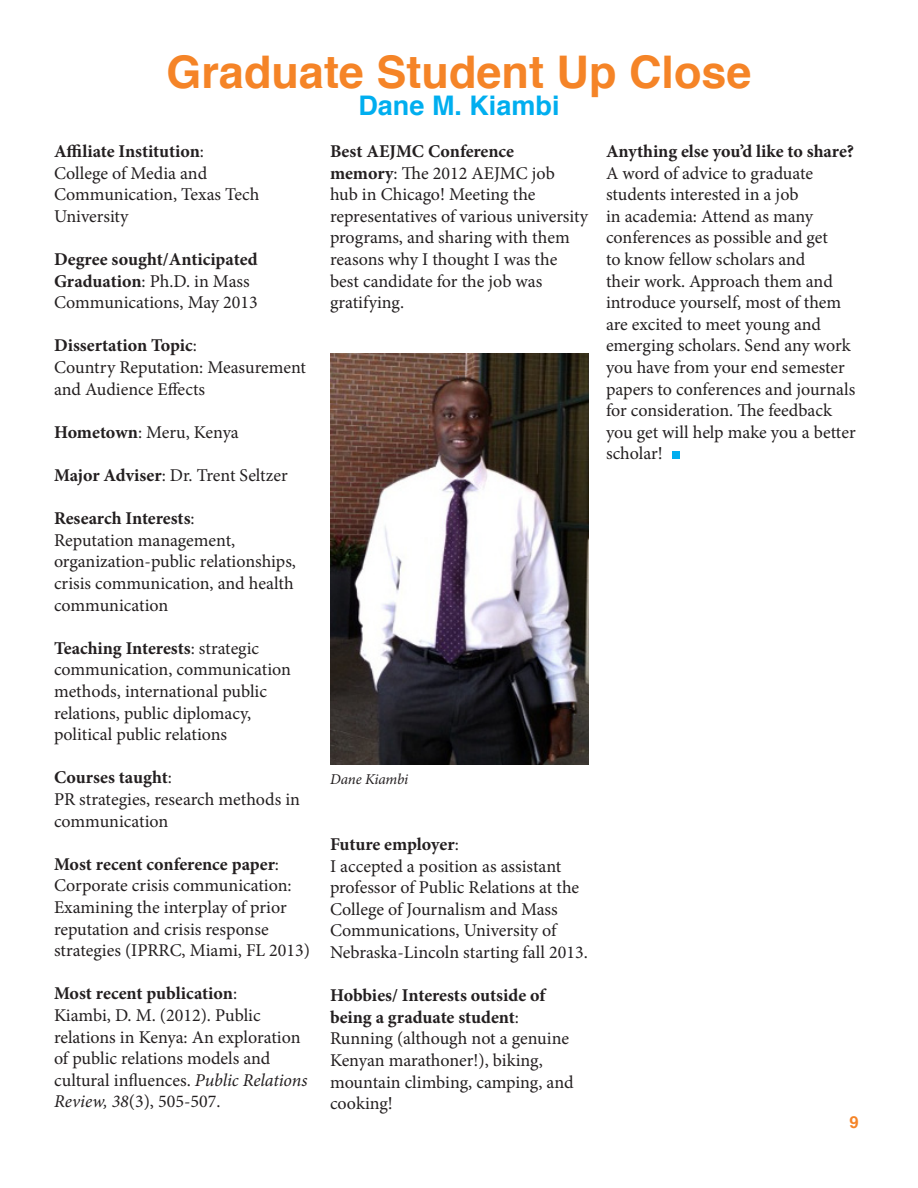
<style>
.page{position:relative;width:918px;height:1188px;background:#fff}
.page>*{position:absolute;margin:0;border:0;box-sizing:border-box;transform-origin:0 0}
.t1{font:700 45px "Helvetica";color:#f58427}
.t2{font:700 27px "Helvetica";color:#00aeef}
.t3{font:18px/21.6px "Minion Pro";color:#231f20}
.t4{font:700 18px/21.6px "Minion Pro";letter-spacing:-.005em;color:#231f20}
.t5{font:700 16.5px "Helvetica";color:#f58427}
.t6{font:italic 15px "Minion Pro";letter-spacing:-.015em;color:#231f20}
.s1{font-weight:400}
.s2{font-weight:700}
.s3{font-style:italic}
</style>
<div class="page">
<img style="left:330px;top:354px;width:258px;height:411px">
<div style="left:672px;top:452px;width:8px;height:7px;background:#00aeef"></div>
<p class="t1" style="left:166px;top:36px;width:587px">Graduate Student Up Close</p>
<p class="t2" style="left:358px;top:83px;width:203px">Dane M. Kiambi</p>
<p class="t4" style="left:54px;top:140px;width:152px">Affiliate Institution<span class="s1">:</span></p>
<p class="t3" style="left:54px;top:162px;width:207px">College of Media and<br>Communication, Texas Tech<br>University</p>
<p class="t4" style="left:54px;top:248px;width:205px">Degree sought/Anticipated<br>Graduation<span class="s1">: Ph.D. in Mass<br>Communications, May 2013</span></p>
<p class="t4" style="left:54px;top:335px;width:145px">Dissertation Topic<span class="s1">:</span></p>
<p class="t3" style="left:54px;top:357px;width:254px">Country Reputation: Measurement and Audience Effects</p>
<p class="t3" style="left:54px;top:421px;width:186px"><span class="s2">Hometown</span>: Meru, Kenya</p>
<p class="t3" style="left:54px;top:465px;width:235px"><span class="s2">Major Adviser</span>: Dr. Trent Seltzer</p>
<p class="t4" style="left:54px;top:508px;width:142px">Research Interests<span class="s1">:</span></p>
<p class="t3" style="left:54px;top:529px;width:244px">Reputation management, organization-public relationships, crisis communication, and health communication</p>
<p class="t3" style="left:54px;top:637px;width:238px"><span class="s2">Teaching Interests</span>: strategic communication, communication methods, international public relations, public diplomacy, political public relations</p>
<p class="t4" style="left:54px;top:767px;width:120px">Courses taught<span class="s1">:</span></p>
<p class="t3" style="left:54px;top:789px;width:248px">PR strategies, research methods in communication</p>
<p class="t3" style="left:54px;top:853px;width:258px"><span class="s2">Most recent conference paper</span>:<br>Corporate crisis communication:<br>Examining the interplay of prior reputation and crisis response strategies (IPRRC, Miami, FL 2013)</p>
<p class="t4" style="left:54px;top:983px;width:185px">Most recent publication<span class="s1">:</span></p>
<p class="t3" style="left:54px;top:1005px;width:255px">Kiambi, D. M. (2012). Public relations in Kenya: An exploration of public relations models and cultural influences. <span class="s3">Public Relations<br>Review, 38</span>(3), 505-507.</p>
<p class="t3" style="left:330px;top:141px;width:259px"><span class="s2">Best AEJMC Conference<br>memory</span>: The 2012 AEJMC job<br>hub in Chicago! Meeting the representatives of various university programs, and sharing with them reasons why I thought I was the best candidate for the job was gratifying.</p>
<p class="t4" style="left:606px;top:140px;width:250px">Anything else you’d like to share?</p>
<p class="t3" style="left:606px;top:162px;width:251px">A word of advice to graduate students interested in a job<br>in academia: Attend as many conferences as possible and get<br>to know fellow scholars and<br>their work. Approach them and introduce yourself, most of them are excited to meet young and emerging scholars. Send any work you have from your end semester papers to conferences and journals for consideration. The feedback you get will help make you a better scholar!</p>
<p class="t6" style="left:330px;top:769px;width:80px">Dane Kiambi</p>
<p class="t4" style="left:330px;top:833px;width:130px">Future employer<span class="s1">:</span></p>
<p class="t3" style="left:330px;top:855px;width:259px">I accepted a position as assistant professor of Public Relations at the College of Journalism and Mass Communications, University of Nebraska-Lincoln starting fall 2013.</p>
<p class="t4" style="left:330px;top:985px;width:217px">Hobbies/ Interests outside of being a graduate student<span class="s1">:</span></p>
<p class="t3" style="left:330px;top:1028px;width:245px">Running (although not a genuine<br>Kenyan marathoner!), biking, mountain climbing, camping, and cooking!</p>
<p class="t5" style="left:850px;top:1109px;width:11px">9</p>
</div>
